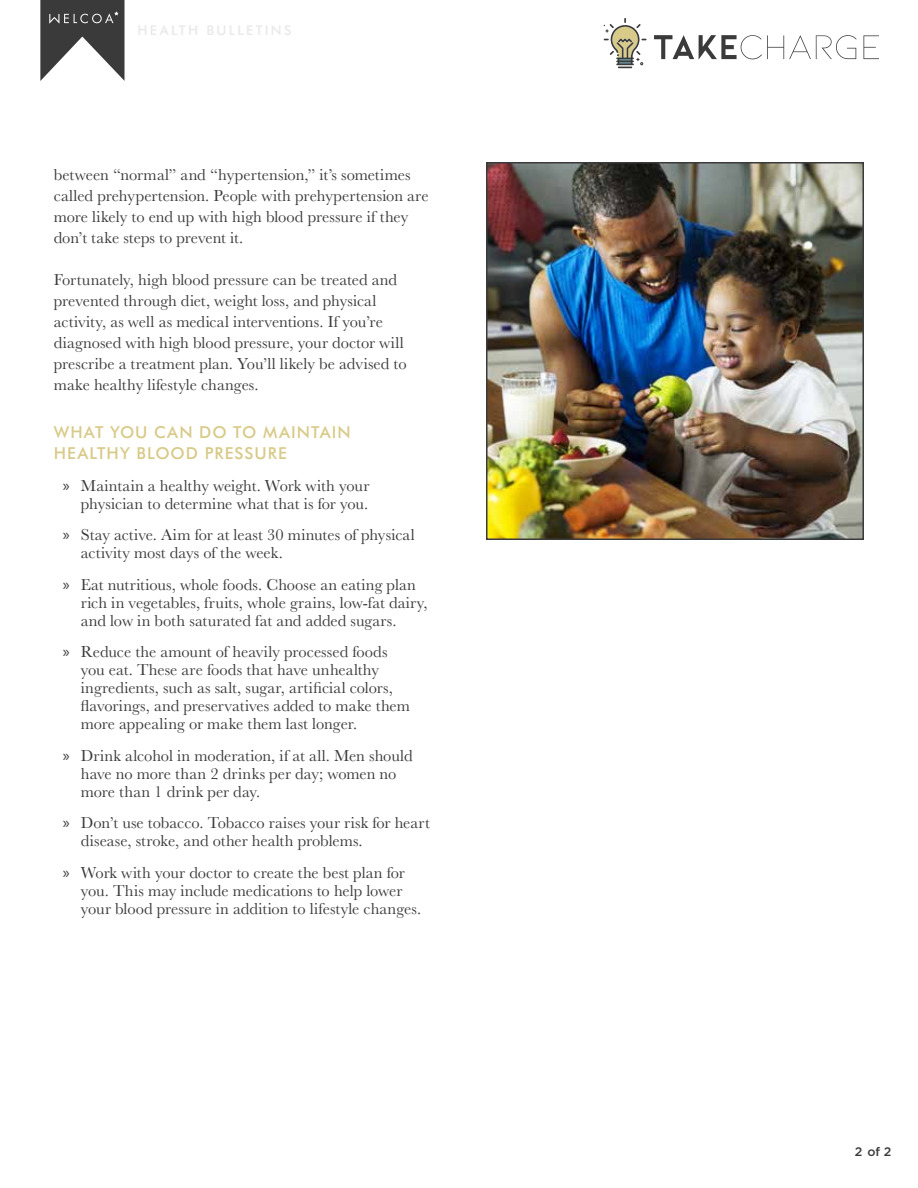
<style>
.page{position:relative;width:918px;height:1188px;background:#fff}
.page>*{position:absolute;margin:0;border:0;box-sizing:border-box;transform-origin:0 0}
.t1{font:16.5px/18px "Baskerville";color:#3a3a3a}
.t2{font:500 16.5px/21px "Futura BT";letter-spacing:.06em;color:#d8ca88}
.t3{font:500 13.5px "Futura BT";letter-spacing:.17em;color:#e8e9ea}
.t4{font:500 12.3px "Gotham HTF";color:#3a3a3a}
.s1{font-family:"Myriad Pro"}
</style>
<div class="page">
<svg style="left:40px;top:0;width:84px;height:81px"></svg>
<svg style="left:604px;top:18px;width:43px;height:50px"></svg>
<svg style="left:654px;top:35px;width:225px;height:25px"></svg>
<img style="left:489px;top:165px;width:372px;height:372px">
<div style="left:486px;top:162px;width:378px;height:378px;border:2px solid #3a3a3a"></div>
<p class="t3" style="left:138px;top:22px;width:156px">HEALTH BULLETINS</p>
<p class="t1" style="left:54px;top:164px;width:376px;line-height:21px">between “normal” and “hypertension,” it’s sometimes called prehypertension. People with prehypertension are more likely to end up with high blood pressure if they don’t take steps to prevent it.</p>
<p class="t1" style="left:54px;top:269px;width:354px;line-height:21px">Fortunately, high blood pressure can be treated and prevented through diet, weight loss, and physical activity, as well as medical interventions. If you’re diagnosed with high blood pressure, your doctor will prescribe a treatment plan. You’ll likely be advised to make healthy lifestyle changes.</p>
<p class="t2" style="left:54px;top:422px;width:299px">WHAT YOU CAN DO TO MAINTAIN<br>HEALTHY BLOOD PRESSURE</p>
<p class="t1" style="left:63px;top:476px;width:308px;text-align:right"><span class="s1">»</span> Maintain a healthy weight. Work with your physician to determine what that is for you.</p>
<p class="t1" style="left:81px;top:526px;width:335px;text-indent:-18px"><span class="s1">»</span> Stay active. Aim for at least 30 minutes of physical activity most days of the week.</p>
<p class="t1" style="left:81px;top:575px;width:348px;text-indent:-18px"><span class="s1">»</span> Eat nutritious, whole foods. Choose an eating plan rich in vegetables, fruits, whole grains, low-fat dairy, and low in both saturated fat and added sugars.</p>
<p class="t1" style="left:81px;top:643px;width:331px;text-indent:-18px"><span class="s1">»</span> Reduce the amount of heavily processed foods you eat. These are foods that have unhealthy ingredients, such as salt, sugar, artificial colors, flavorings, and preservatives added to make them more appealing or make them last longer.</p>
<p class="t1" style="left:81px;top:746px;width:333px;text-indent:-18px"><span class="s1">»</span> Drink alcohol in moderation, if at all. Men should have no more than 2 drinks per day; women no more than 1 drink per day.</p>
<p class="t1" style="left:81px;top:814px;width:351px;text-indent:-18px"><span class="s1">»</span> Don’t use tobacco. Tobacco raises your risk for heart disease, stroke, and other health problems.</p>
<p class="t1" style="left:81px;top:863px;width:342px;text-indent:-18px"><span class="s1">»</span> Work with your doctor to create the best plan for you. This may include medications to help lower your blood pressure in addition to lifestyle changes.</p>
<p class="t4" style="left:855px;top:1145px;width:38px">2 of 2</p>
</div>
